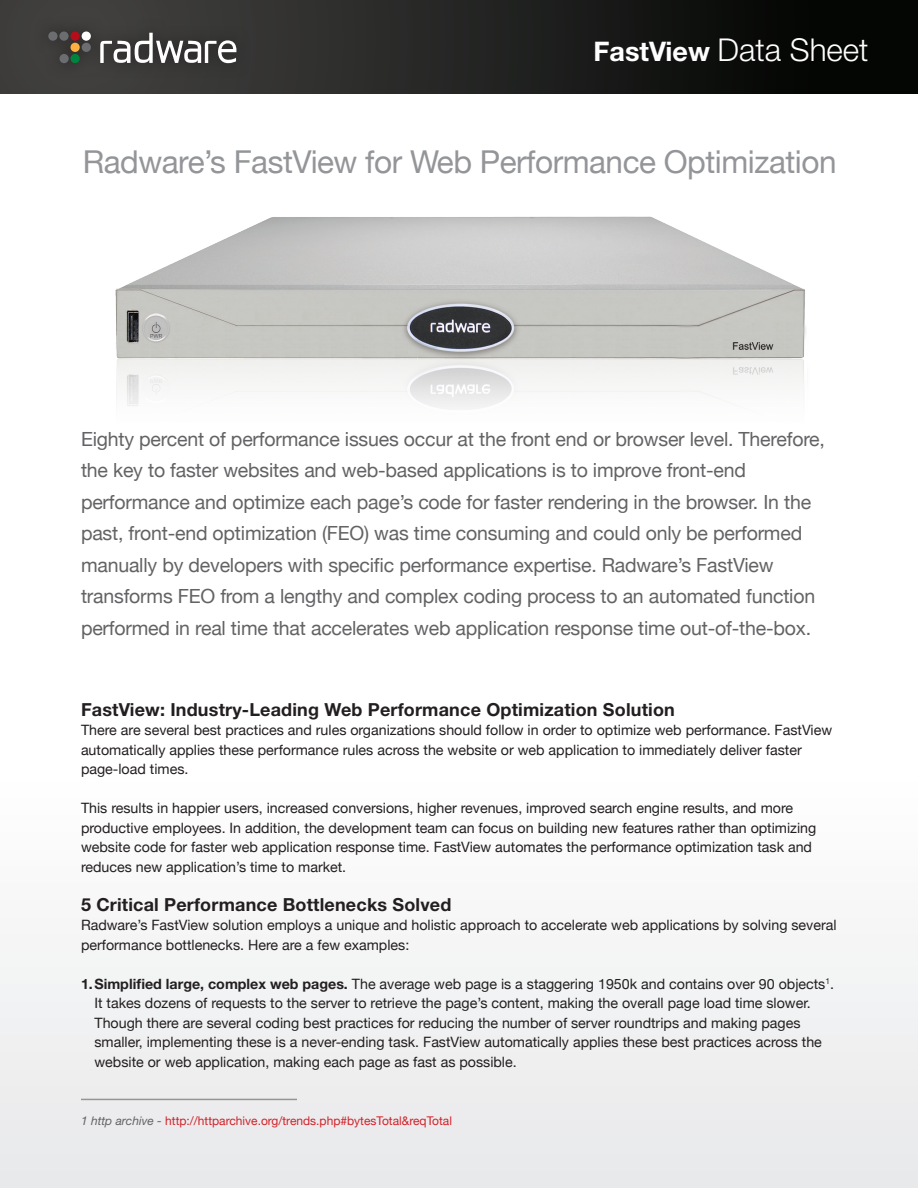
<style>
.page{position:relative;width:918px;height:1188px;background:#fff}
.page>*{position:absolute;margin:0;border:0;box-sizing:border-box;transform-origin:0 0}
.t1{font:31.5px "Helvetica Neue";letter-spacing:-.015em;color:#939598}
.t2{font:300 31.5px "Helvetica Neue";color:#fff}
.t3{font:19.5px/31.5px "Helvetica Neue";letter-spacing:-.01em;color:#636366}
.t4{font:700 18px "Helvetica Neue";letter-spacing:.01em;color:#231f20}
.t5{font:14.25px/19.5px "Helvetica Neue";color:#231f20}
.t6{font:12px "Helvetica Neue";color:#d1232a}
.s1{font-weight:700;font-size:27px}
.s2{font-weight:700}
.s3{font-style:italic;color:#636366}
</style>
<div class="page">
<img style="left:115px;top:216px;width:691px;height:193px">
<div style="left:0;top:769px;width:918px;height:419px;background:#f3f4f4"></div>
<div style="left:0;top:0;width:918px;height:94px;background:linear-gradient(to right,#474645,#000200)"></div>
<div style="left:34px;top:17px;width:217px;height:61px;background:#3b3a39"></div>
<div style="left:48px;top:31px;width:10px;height:10px;background:#6c6d70;border-radius:50%"></div>
<div style="left:59px;top:31px;width:10px;height:10px;background:#6c6d70;border-radius:50%"></div>
<div style="left:82px;top:43px;width:9px;height:9px;background:#6c6d70;border-radius:50%"></div>
<svg style="left:70px;top:31px;width:10px;height:10px"></svg>
<div style="left:70px;top:43px;width:10px;height:9px;background:#fbb03f;border-radius:50%"></div>
<div style="left:59px;top:54px;width:10px;height:9px;background:#6c6d70;border-radius:50%"></div>
<div style="left:70px;top:54px;width:10px;height:9px;background:#00843d;border-radius:50%"></div>
<div style="left:82px;top:31px;width:9px;height:10px;background:#fff;border-radius:50%"></div>
<svg style="left:100px;top:33px;width:136px;height:30px"></svg>
<hr style="left:81px;top:1099px;width:216px;height:1px;background:#939598">
<h1 class="t2" style="left:594px;top:30px;width:277px"><span class="s1">FastView</span> Data Sheet</h1>
<h1 class="t1" style="left:83px;top:139px;width:755px">Radware’s FastView for Web Performance Optimization</h1>
<p class="t3" style="left:81px;top:424px;width:746px">Eighty percent of performance issues occur at the front end or browser level. Therefore, the key to faster websites and web-based applications is to improve front-end performance and optimize each page’s code for faster rendering in the browser. In the past, front-end optimization (FEO) was time consuming and could only be performed manually by developers with specific performance expertise. Radware’s FastView transforms FEO from a lengthy and complex coding process to an automated function performed in real time that accelerates web application response time out-of-the-box.</p>
<p class="t4" style="left:81px;top:698px;width:595px">FastView: Industry-Leading Web Performance Optimization Solution</p>
<p class="t5" style="left:81px;top:721px;width:753px">There are several best practices and rules organizations should follow in order to optimize web performance. FastView automatically applies these performance rules across the website or web application to immediately deliver faster page-load times.</p>
<p class="t5" style="left:81px;top:799px;width:737px">This results in happier users, increased conversions, higher revenues, improved search engine results, and more productive employees. In addition, the development team can focus on building new features rather than optimizing website code for faster web application response time. FastView automates the performance optimization task and reduces new application’s time to market.</p>
<p class="t4" style="left:81px;top:893px;width:372px">5 Critical Performance Bottlenecks Solved</p>
<p class="t5" style="left:81px;top:916px;width:757px">Radware’s FastView solution employs a unique and holistic approach to accelerate web applications by solving several performance bottlenecks. Here are a few examples:</p>
<p class="t5" style="left:95px;top:975px;width:741px;text-indent:-14px"><span class="s2">1.Simplified large, complex web pages.</span> The average web page is a staggering 1950k and contains over 90 objects<sup>1</sup>.<br>It takes dozens of requests to the server to retrieve the page’s content, making the overall page load time slower.<br>Though there are several coding best practices for reducing the number of server roundtrips and making pages smaller, implementing these is a never-ending task. FastView automatically applies these best practices across the website or web application, making each page as fast as possible.</p>
<p class="t6" style="left:81px;top:1112px;width:373px"><span class="s3">1 http archive -</span> http://httparchive.org/trends.php#bytesTotal&amp;reqTotal</p>
</div>
